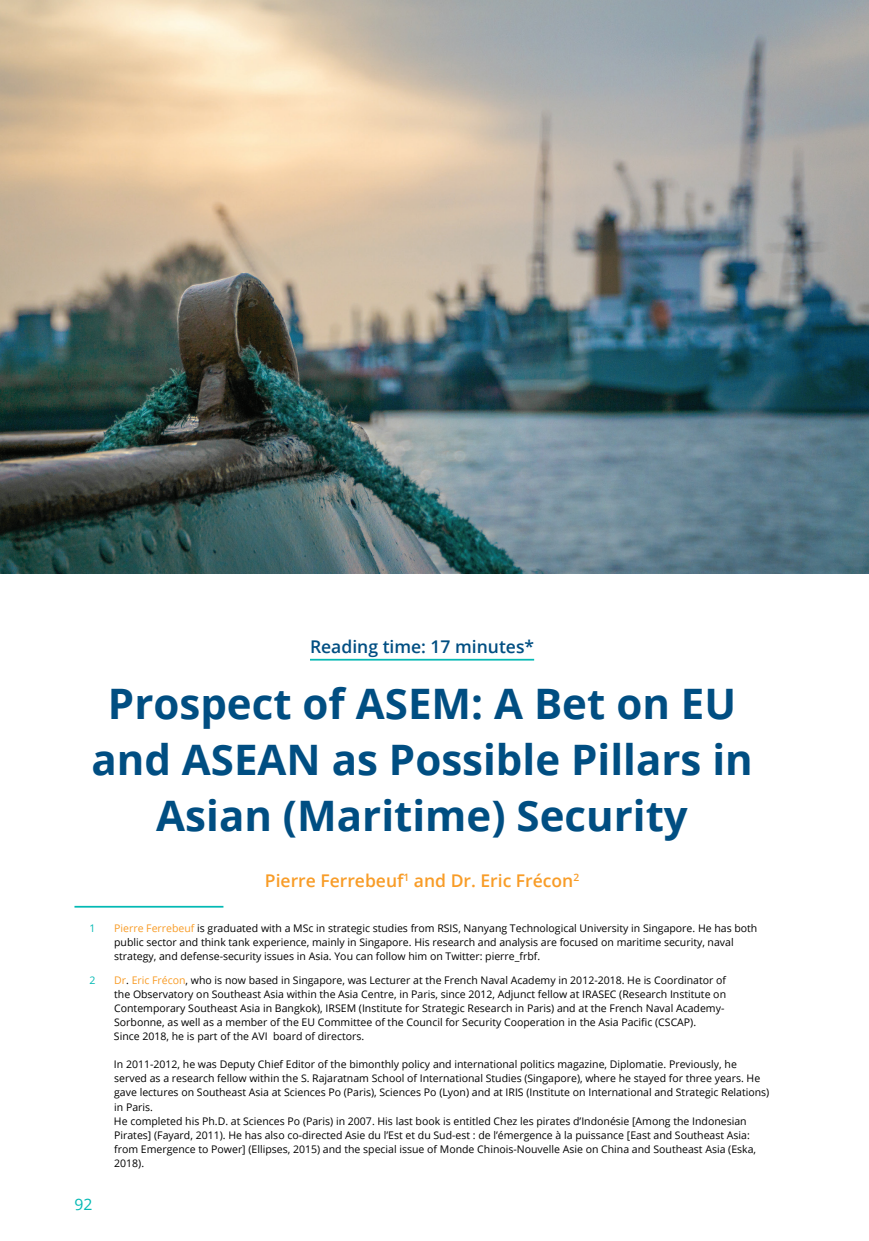
<style>
.page{position:relative;width:869px;height:1241px;background:#fff}
.page>*{position:absolute;margin:0;border:0;box-sizing:border-box;transform-origin:0 0}
._5_Tittle{font:700 42px/56px "Open Sans";color:#004e82;text-align:center}
._5_Tittle-2{font:600 17.5px "Open Sans";color:#f89c27}
._7_Tittle_1{font:600 17.5px "Open Sans";color:#004e82}
.t1{font:15.75px "Open Sans";color:#03b9b4}
._3_Foot_Note{font:10.5px/14px "Open Sans";color:#000}
._3_Foot_Note-2{font:10.5px "Open Sans";color:#03b9b4}
.s1{color:#f89c27}
</style>
<div class="page">
<img style="left:0;top:0;width:868px;height:573px">
<hr style="left:310px;top:658px;width:224px;height:2px;background:#03b9b4">
<hr style="left:74px;top:905px;width:149px;height:2px;background:#03b9b4">
<p class="_7_Tittle_1" style="left:310px;top:634px;width:225px">Reading time: 17 minutes*</p>
<p class="_5_Tittle" style="left:91px;top:674px;width:662px">Prospect of ASEM: A Bet on EU and ASEAN as Possible Pillars in<br>Asian (Maritime) Security</p>
<p class="_5_Tittle-2" style="left:265px;top:868px;width:315px">Pierre Ferrebeuf<sup>1</sup> and Dr. Eric Frécon<sup>2</sup></p>
<p class="_3_Foot_Note-2" style="left:89px;top:920px;width:8px">1</p>
<p class="_3_Foot_Note" style="left:114px;top:920px;width:644px"><span class="s1">Pierre Ferrebeuf</span> is graduated with a MSc in strategic studies from RSIS, Nanyang Technological University in Singapore. He has both public sector and think tank experience, mainly in Singapore. His research and analysis are focused on maritime security, naval strategy, and defense-security issues in Asia. You can follow him on Twitter: pierre_frbf.</p>
<p class="_3_Foot_Note-2" style="left:89px;top:973px;width:8px">2</p>
<p class="_3_Foot_Note" style="left:114px;top:973px;width:613px"><span class="s1">Dr</span>. <span class="s1">Eric Frécon</span>, who is now based in Singapore, was Lecturer at the French Naval Academy in 2012-2018. He is Coordinator of the Observatory on Southeast Asia within the Asia Centre, in Paris, since 2012, Adjunct fellow at IRASEC (Research Institute on Contemporary Southeast Asia in Bangkok), IRSEM (Institute for Strategic Research in Paris) and at the French Naval Academy-Sorbonne, as well as a member of the EU Committee of the Council for Security Cooperation in the Asia Pacific (CSCAP).</p>
<p class="_3_Foot_Note" style="left:114px;top:1029px;width:252px">Since 2018, he is part of the AVI board of directors.</p>
<p class="_3_Foot_Note" style="left:114px;top:1057px;width:656px">In 2011-2012, he was Deputy Chief Editor of the bimonthly policy and international politics magazine, Diplomatie. Previously, he served as a research fellow within the S. Rajaratnam School of International Studies (Singapore), where he stayed for three years. He gave lectures on Southeast Asia at Sciences Po (Paris), Sciences Po (Lyon) and at IRIS (Institute on International and Strategic Relations) in Paris.</p>
<p class="_3_Foot_Note" style="left:114px;top:1113px;width:643px">He completed his Ph.D. at Sciences Po (Paris) in 2007. His last book is entitled Chez les pirates d’Indonésie [Among the Indonesian Pirates] (Fayard, 2011). He has also co-directed Asie du l’Est et du Sud-est : de l’émergence à la puissance [East and Southeast Asia: from Emergence to Power] (Ellipses, 2015) and the special issue of Monde Chinois-Nouvelle Asie on China and Southeast Asia (Eska, 2018).</p>
<h3 class="t1" style="left:74px;top:1192px;width:20px">92</h3>
</div>
